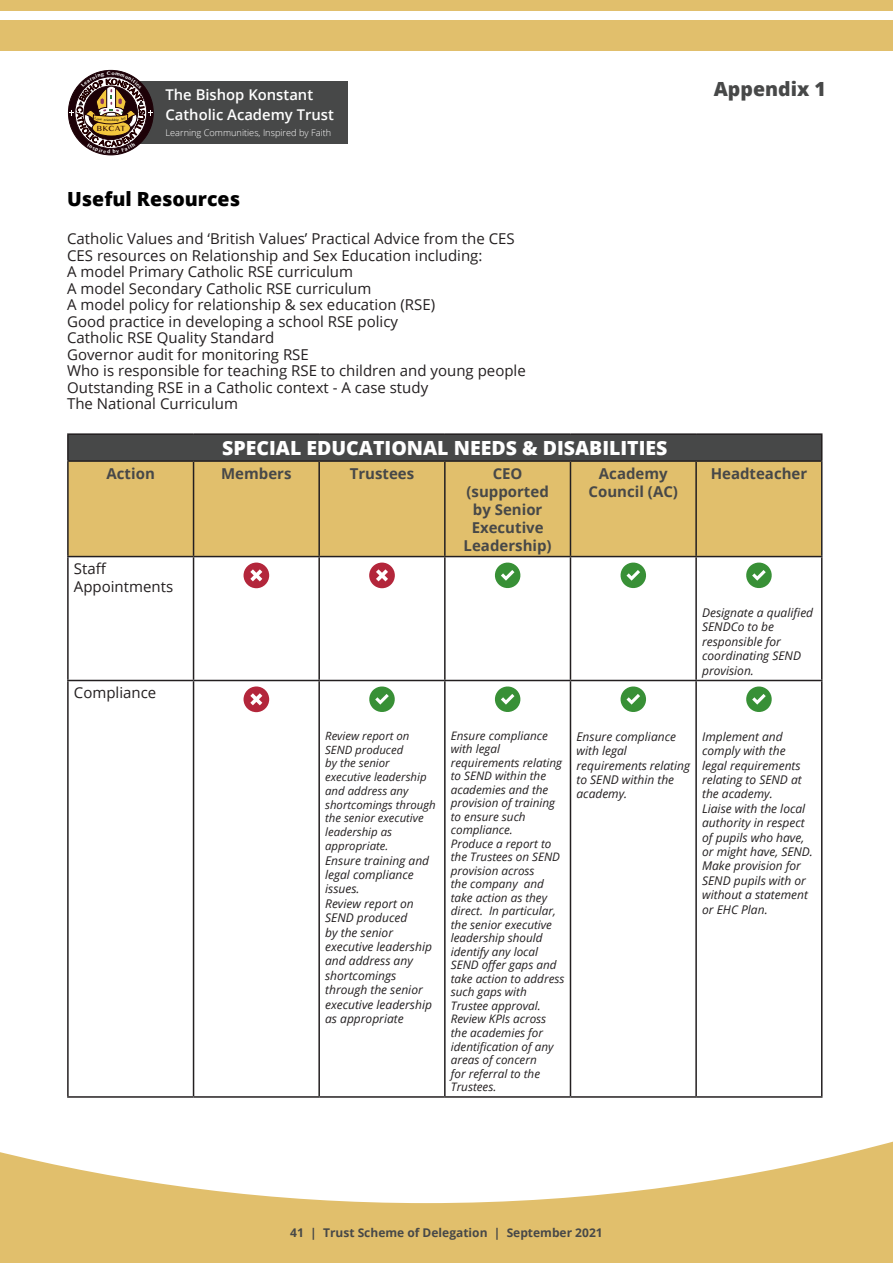
<style>
.page{position:relative;width:893px;height:1263px;background:#fff}
.page>*{position:absolute;margin:0;border:0;box-sizing:border-box;transform-origin:0 0}
.t1{font:800 19.5px "Open Sans";color:#fff}
.t2{font:800 19.5px "Open Sans";color:#000}
.t3{font:800 19.5px "Open Sans";color:#474848}
.t4{font:15px/16.5px "Open Sans";color:#231f20}
.t5{font:700 15px/18px "Open Sans";color:#474848;text-align:center}
.t6{font:600 14.85px/20px "Open Sans";color:#fff}
.t7{font:italic 12px/14.4px "Open Sans";color:#231f20}
.t8{font:700 12px "Open Sans";color:#474848}
.t9{font:italic 11.7px/13.5px "Open Sans";color:#231f20}
.t10{font:italic 11.4px/13.8px "Open Sans";color:#231f20}
.t11{font:300 9.15px "Open Sans";color:#fff}
.t12{font:7.5px "Oriya MN";letter-spacing:.05em;color:#240001}
</style>
<div class="page">
<svg style="left:0;top:1141px;width:893px;height:122px;fill:#e1bf6c"></svg>
<div style="left:0;top:21px;width:893px;height:30px;background:#e1bf6c"></div>
<div style="left:0;top:0;width:893px;height:11px;background:#e1bf6c"></div>
<div style="left:107px;top:81px;width:241px;height:63px;background:#474848"></div>
<div style="left:68px;top:434px;width:754px;height:27px;background:#474848"></div>
<div style="left:69px;top:462px;width:752px;height:94px;background:#e1bf6c"></div>
<hr style="left:67px;top:433px;width:127px;height:2px;background:#231f20">
<hr style="left:67px;top:435px;width:2px;height:25px;background:#231f20">
<hr style="left:194px;top:433px;width:125px;height:2px;background:#231f20">
<hr style="left:319px;top:433px;width:126px;height:2px;background:#231f20">
<hr style="left:445px;top:433px;width:125px;height:2px;background:#231f20">
<hr style="left:570px;top:433px;width:126px;height:2px;background:#231f20">
<hr style="left:696px;top:433px;width:126px;height:2px;background:#231f20">
<svg style="left:821px;top:435px;width:1px;height:25px"></svg>
<hr style="left:67px;top:460px;width:127px;height:2px;background:#231f20">
<hr style="left:67px;top:462px;width:2px;height:94px;background:#231f20">
<hr style="left:194px;top:460px;width:125px;height:2px;background:#231f20">
<hr style="left:193px;top:462px;width:1px;height:94px;background:#231f20">
<hr style="left:319px;top:460px;width:126px;height:2px;background:#231f20">
<hr style="left:318px;top:462px;width:2px;height:94px;background:#231f20">
<hr style="left:445px;top:460px;width:125px;height:2px;background:#231f20">
<hr style="left:444px;top:462px;width:2px;height:94px;background:#231f20">
<hr style="left:570px;top:460px;width:126px;height:2px;background:#231f20">
<hr style="left:570px;top:462px;width:1px;height:94px;background:#231f20">
<hr style="left:696px;top:460px;width:126px;height:2px;background:#231f20">
<hr style="left:695px;top:462px;width:2px;height:94px;background:#231f20">
<hr style="left:821px;top:462px;width:1px;height:94px;background:#231f20">
<hr style="left:67px;top:556px;width:127px;height:1px;background:#231f20">
<hr style="left:67px;top:557px;width:2px;height:123px;background:#231f20">
<hr style="left:194px;top:556px;width:125px;height:1px;background:#231f20">
<hr style="left:193px;top:557px;width:1px;height:123px;background:#231f20">
<hr style="left:319px;top:556px;width:126px;height:1px;background:#231f20">
<hr style="left:318px;top:557px;width:2px;height:123px;background:#231f20">
<hr style="left:445px;top:556px;width:125px;height:1px;background:#231f20">
<hr style="left:444px;top:557px;width:2px;height:123px;background:#231f20">
<hr style="left:570px;top:556px;width:126px;height:1px;background:#231f20">
<hr style="left:570px;top:557px;width:1px;height:123px;background:#231f20">
<hr style="left:696px;top:556px;width:126px;height:1px;background:#231f20">
<hr style="left:695px;top:557px;width:2px;height:123px;background:#231f20">
<hr style="left:821px;top:557px;width:1px;height:123px;background:#231f20">
<hr style="left:67px;top:680px;width:127px;height:1px;background:#231f20">
<hr style="left:67px;top:681px;width:2px;height:415px;background:#231f20">
<hr style="left:194px;top:680px;width:125px;height:1px;background:#231f20">
<hr style="left:193px;top:681px;width:1px;height:415px;background:#231f20">
<hr style="left:319px;top:680px;width:126px;height:1px;background:#231f20">
<hr style="left:318px;top:681px;width:2px;height:415px;background:#231f20">
<hr style="left:445px;top:680px;width:125px;height:1px;background:#231f20">
<hr style="left:444px;top:681px;width:2px;height:415px;background:#231f20">
<hr style="left:570px;top:680px;width:126px;height:1px;background:#231f20">
<hr style="left:570px;top:681px;width:1px;height:415px;background:#231f20">
<hr style="left:696px;top:680px;width:126px;height:1px;background:#231f20">
<hr style="left:695px;top:681px;width:2px;height:415px;background:#231f20">
<hr style="left:821px;top:681px;width:1px;height:415px;background:#231f20">
<hr style="left:67px;top:1096px;width:127px;height:2px;background:#231f20">
<hr style="left:194px;top:1096px;width:125px;height:2px;background:#231f20">
<hr style="left:319px;top:1096px;width:126px;height:2px;background:#231f20">
<hr style="left:445px;top:1096px;width:125px;height:2px;background:#231f20">
<hr style="left:570px;top:1096px;width:126px;height:2px;background:#231f20">
<hr style="left:696px;top:1096px;width:126px;height:2px;background:#231f20">
<svg style="left:244px;top:562px;width:25px;height:26px"></svg>
<svg style="left:369px;top:562px;width:26px;height:26px"></svg>
<svg style="left:494px;top:562px;width:27px;height:26px"></svg>
<svg style="left:620px;top:562px;width:26px;height:26px"></svg>
<svg style="left:746px;top:562px;width:26px;height:26px"></svg>
<svg style="left:244px;top:686px;width:25px;height:26px"></svg>
<svg style="left:369px;top:686px;width:26px;height:26px"></svg>
<svg style="left:494px;top:686px;width:27px;height:26px"></svg>
<svg style="left:620px;top:686px;width:26px;height:26px"></svg>
<svg style="left:746px;top:686px;width:26px;height:26px"></svg>
<svg style="left:69px;top:72px;width:83px;height:82px"></svg>
<p class="t12" style="left:97px;top:124px;width:30px">BKCAT</p>
<p class="t6" style="left:165px;top:84px;width:170px">The Bishop Konstant<br>Catholic Academy Trust</p>
<p class="t11" style="left:165px;top:126px;width:167px">Learning Communities, Inspired by Faith</p>
<h1 class="t3" style="left:714px;top:74px;width:114px">Appendix 1</h1>
<h1 class="t2" style="left:67px;top:184px;width:174px">Useful Resources</h1>
<p class="t4" style="left:67px;top:230px;width:460px">Catholic Values and ‘British Values’ Practical Advice from the CES CES resources on Relationship and Sex Education including:<br>A model Primary Catholic RSE curriculum<br>A model Secondary Catholic RSE curriculum<br>A model policy for relationship &amp; sex education (RSE)<br>Good practice in developing a school RSE policy<br>Catholic RSE Quality Standard<br>Governor audit for monitoring RSE<br>Who is responsible for teaching RSE to children and young people Outstanding RSE in a Catholic context - A case study<br>The National Curriculum</p>
<h1 class="t1" style="left:222px;top:433px;width:447px">SPECIAL EDUCATIONAL NEEDS &amp; DISABILITIES</h1>
<p class="t5" style="left:107px;top:464px;width:50px">Action</p>
<p class="t5" style="left:221px;top:464px;width:72px">Members</p>
<p class="t5" style="left:350px;top:464px;width:66px">Trustees</p>
<p class="t5" style="left:464px;top:464px;width:90px">CEO (supported by Senior<br>Executive<br>Leadership)</p>
<p class="t5" style="left:589px;top:464px;width:91px">Academy<br>Council (AC)</p>
<p class="t5" style="left:711px;top:464px;width:98px">Headteacher</p>
<p class="t4" style="left:74px;top:559px;width:101px;line-height:18px">Staff<br>Appointments</p>
<p class="t7" style="left:702px;top:605px;width:113px">Designate a qualified<br>SENDCo to be responsible for coordinating SEND provision.</p>
<p class="t4" style="left:74px;top:684px;width:84px">Compliance</p>
<p class="t10" style="left:325px;top:729px;width:112px">Review report on<br>SEND produced<br>by the senior executive leadership and address any shortcomings through the senior executive leadership as appropriate.</p>
<p class="t7" style="left:325px;top:853px;width:108px">Ensure training and legal compliance issues.<br>Review report on<br>SEND produced<br>by the senior executive leadership and address any shortcomings through the senior executive leadership as appropriate</p>
<p class="t9" style="left:451px;top:729px;width:115px">Ensure compliance with legal requirements relating to SEND within the academies and the provision of training to ensure such compliance.<br>Produce a report to the Trustees on SEND provision across<br>the company and take action as they direct. In particular, the senior executive leadership should identify any local<br>SEND offer gaps and take action to address such gaps with<br>Trustee approval.<br>Review KPIs across the academies for identification of any areas of concern<br>for referral to the<br>Trustees.</p>
<p class="t7" style="left:576px;top:729px;width:115px">Ensure compliance with legal requirements relating to SEND within the academy.</p>
<p class="t7" style="left:702px;top:729px;width:112px">Implement and comply with the legal requirements relating to SEND at the academy.<br>Liaise with the local authority in respect of pupils who have, or might have, SEND.<br>Make provision for<br>SEND pupils with or without a statement or EHC Plan.</p>
<p class="t8" style="left:290px;top:1224px;width:314px">41 | Trust Scheme of Delegation | September 2021</p>
</div>
